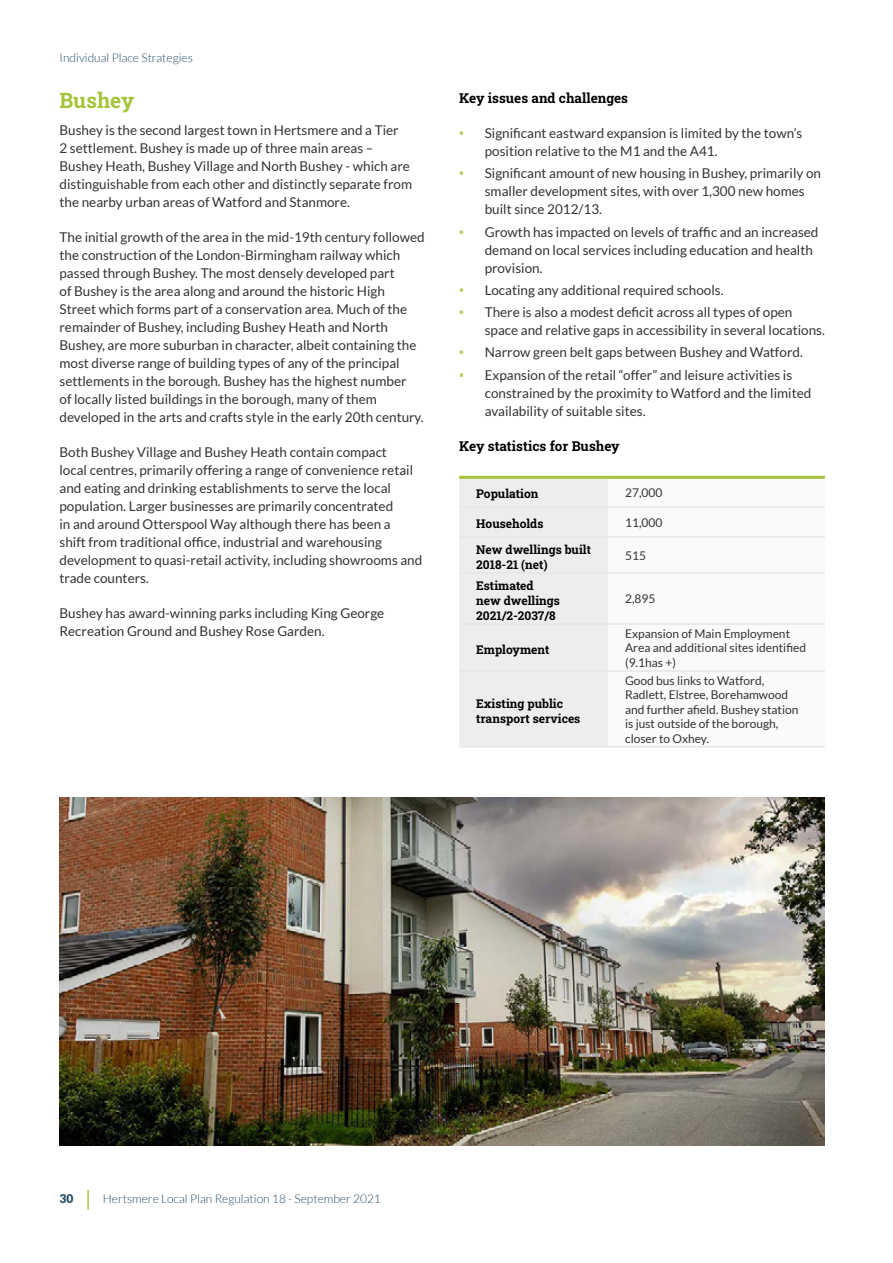
<style>
.page{position:relative;width:893px;height:1263px;background:#fff}
.page>*{position:absolute;margin:0;border:0;box-sizing:border-box;transform-origin:0 0}
.t1{font:21px "Roboto Slab";color:#a5c439}
.t2{font:13.5px/18px "Lato";color:#333}
.t3{font:13.5px "Roboto Slab";color:#000}
.t4{font:12px/14.4px "Lato";color:#333}
.t5{font:12px/15px "Roboto Slab";color:#000}
.t6{font:300 12px "Lato";color:#244c66}
.s1{font-family:"Roboto Slab";color:#b7d061}
.s2{font-weight:900}
.s3{font-weight:400;font-size:21px;color:#a5c439}
</style>
<div class="page">
<div style="left:459px;top:479px;width:149px;height:267px;background:#ededed"></div>
<hr style="left:459px;top:476px;width:149px;height:3px;background:#a5c439">
<hr style="left:608px;top:476px;width:217px;height:3px;background:#a5c439">
<hr style="left:459px;top:572px;width:149px;height:2px;background:#e6e6e6">
<hr style="left:608px;top:572px;width:217px;height:2px;background:#e6e6e6">
<hr style="left:459px;top:623px;width:149px;height:2px;background:#e6e6e6">
<hr style="left:608px;top:623px;width:217px;height:2px;background:#e6e6e6">
<hr style="left:459px;top:670px;width:149px;height:2px;background:#e6e6e6">
<hr style="left:608px;top:670px;width:217px;height:2px;background:#e6e6e6">
<hr style="left:459px;top:746px;width:149px;height:1px;background:#e6e6e6">
<hr style="left:608px;top:746px;width:217px;height:1px;background:#e6e6e6">
<hr style="left:459px;top:536px;width:149px;height:2px;background:#e6e6e6">
<hr style="left:608px;top:536px;width:217px;height:2px;background:#e6e6e6">
<hr style="left:459px;top:506px;width:149px;height:2px;background:#e6e6e6">
<hr style="left:608px;top:506px;width:217px;height:2px;background:#e6e6e6">
<img style="left:60px;top:797px;width:765px;height:348px">
<p class="t6" style="left:60px;top:51px;width:135px">Individual Place Strategies</p>
<h1 class="t1" style="left:60px;top:86px;width:76px">Bushey</h1>
<p class="t2" style="left:60px;top:121px;width:354px">Bushey is the second largest town in Hertsmere and a Tier<br>2 settlement. Bushey is made up of three main areas – Bushey Heath, Bushey Village and North Bushey - which are distinguishable from each other and distinctly separate from the nearby urban areas of Watford and Stanmore.</p>
<p class="t2" style="left:60px;top:228px;width:367px">The initial growth of the area in the mid-19th century followed the construction of the London-Birmingham railway which passed through Bushey. The most densely developed part<br>of Bushey is the area along and around the historic High Street which forms part of a conservation area. Much of the remainder of Bushey, including Bushey Heath and North Bushey, are more suburban in character, albeit containing the most diverse range of building types of any of the principal settlements in the borough. Bushey has the highest number<br>of locally listed buildings in the borough, many of them developed in the arts and crafts style in the early 20th century.</p>
<p class="t2" style="left:60px;top:443px;width:364px">Both Bushey Village and Bushey Heath contain compact<br>local centres, primarily offering a range of convenience retail and eating and drinking establishments to serve the local population. Larger businesses are primarily concentrated<br>in and around Otterspool Way although there has been a<br>shift from traditional office, industrial and warehousing development to quasi-retail activity, including showrooms and trade counters.</p>
<p class="t2" style="left:60px;top:604px;width:326px">Bushey has award-winning parks including King George<br>Recreation Ground and Bushey Rose Garden.</p>
<p class="t3" style="left:459px;top:89px;width:170px">Key issues and challenges</p>
<p class="t2" style="left:485px;top:124px;width:319px;text-indent:-26px"><span class="s1">•</span> Significant eastward expansion is limited by the town’s position relative to the M1 and the A41.</p>
<p class="t2" style="left:485px;top:164px;width:338px;text-indent:-26px"><span class="s1">•</span> Significant amount of new housing in Bushey, primarily on smaller development sites, with over 1,300 new homes built since 2012/13.</p>
<p class="t2" style="left:485px;top:223px;width:335px;text-indent:-26px"><span class="s1">•</span> Growth has impacted on levels of traffic and an increased demand on local services including education and health provision.</p>
<p class="t2" style="left:459px;top:281px;width:266px"><span class="s1">•</span> Locating any additional required schools.</p>
<p class="t2" style="left:485px;top:303px;width:342px;text-indent:-26px"><span class="s1">•</span> There is also a modest deficit across all types of open space and relative gaps in accessibility in several locations.</p>
<p class="t2" style="left:459px;top:343px;width:345px"><span class="s1">•</span> Narrow green belt gaps between Bushey and Watford.</p>
<p class="t2" style="left:485px;top:366px;width:328px;text-indent:-26px"><span class="s1">•</span> Expansion of the retail “offer” and leisure activities is constrained by the proximity to Watford and the limited availability of suitable sites.</p>
<p class="t3" style="left:459px;top:436px;width:162px">Key statistics for Bushey</p>
<p class="t5" style="left:476px;top:486px;width:64px">Population</p>
<p class="t4" style="left:625px;top:485px;width:39px">27,000</p>
<p class="t5" style="left:476px;top:516px;width:69px">Households</p>
<p class="t4" style="left:625px;top:515px;width:39px">11,000</p>
<p class="t5" style="left:476px;top:541px;width:116px">New dwellings built<br>2018-21 (net)</p>
<p class="t4" style="left:625px;top:548px;width:22px">515</p>
<p class="t5" style="left:476px;top:578px;width:85px">Estimated new dwellings<br>2021/2-2037/8</p>
<p class="t4" style="left:625px;top:592px;width:32px">2,895</p>
<p class="t5" style="left:476px;top:642px;width:75px">Employment</p>
<p class="t5" style="left:476px;top:695px;width:106px">Existing public transport services</p>
<p class="t4" style="left:625px;top:626px;width:183px">Expansion of Main Employment<br>Area and additional sites identified (9.1has +)</p>
<p class="t4" style="left:625px;top:673px;width:175px">Good bus links to Watford,<br>Radlett, Elstree, Borehamwood and further afield. Bushey station is just outside of the borough, closer to Oxhey.</p>
<p class="t6" style="left:60px;top:1193px;width:323px"><span class="s2">30</span> <span class="s3">|</span> Hertsmere Local Plan Regulation 18 - September 2021</p>
</div>
